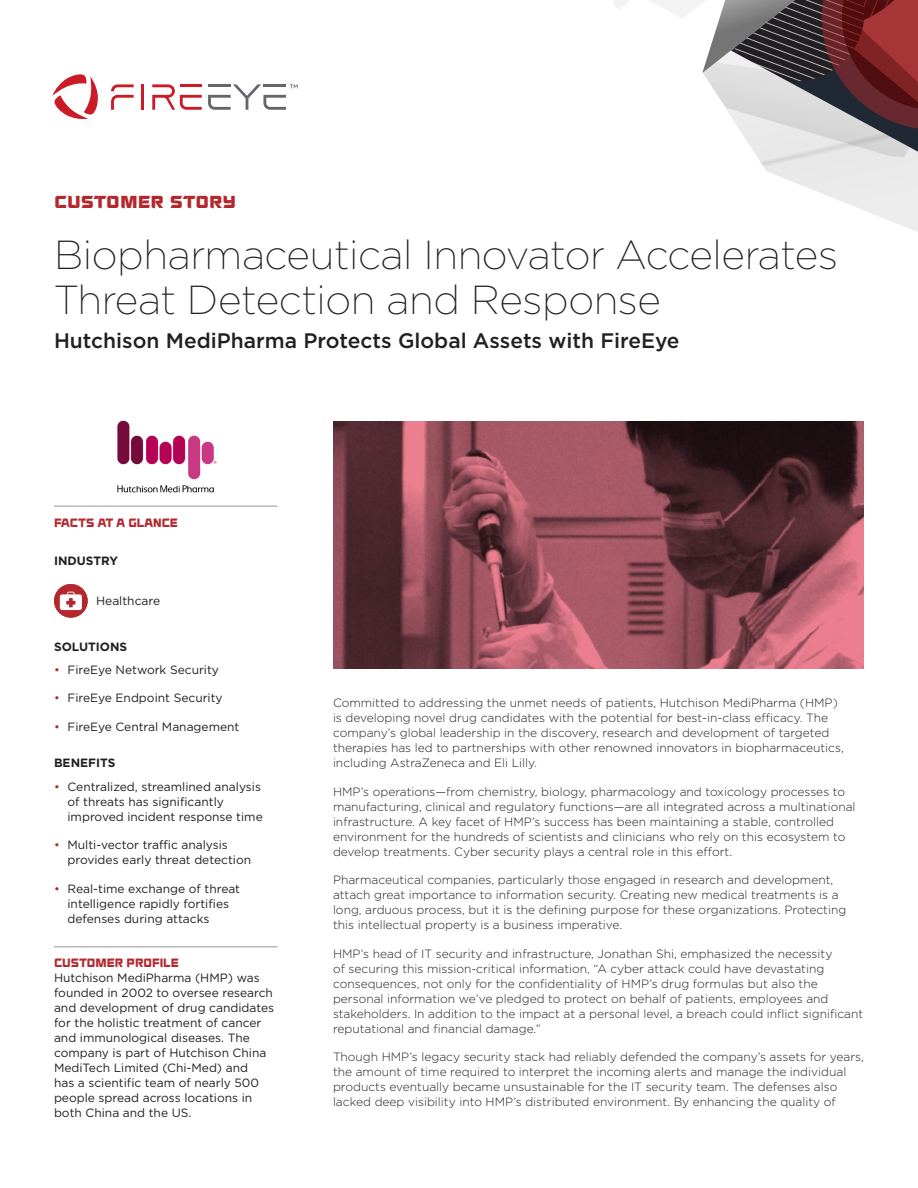
<style>
.page{position:relative;width:918px;height:1188px;background:#fff}
.page>*{position:absolute;margin:0;border:0;box-sizing:border-box;transform-origin:0 0}
.t1{font:200 40.5px/45px "Gotham";letter-spacing:-.01em;color:#231f20}
.t2{font:500 21px "Gotham";color:#231f20}
.t3{font:21px "Fire Eye Display U";color:#b2282d}
.Body_Text_9_12{font:300 12px/15px "Gotham";color:#231f20}
.Sidebar__Body_text{font:12px/15px "Gotham";color:#231f20}
.side_bar_title_with{font:12px "Fire Eye Display U";color:#b2282d}
.t4{font:700 12px "Gotham";color:#231f20}
.s1{color:#b2282d}
</style>
<div class="page">
<hr style="left:141px;top:84px;width:3px;height:26px;background:#cc1b26">
<svg style="left:111px;top:84px;width:23px;height:26px"></svg>
<svg style="left:152px;top:84px;width:50px;height:26px"></svg>
<svg style="left:52px;top:74px;width:46px;height:46px"></svg>
<svg style="left:208px;top:84px;width:90px;height:26px"></svg>
<svg style="left:614px;top:0;width:304px;height:232px"></svg>
<img style="left:333px;top:421px;width:531px;height:247px">
<hr style="left:54px;top:506px;width:224px;height:1px;background:#939598">
<hr style="left:54px;top:947px;width:224px;height:1px;background:#939598">
<img style="left:117px;top:420px;width:100px;height:73px">
<svg style="left:54px;top:584px;width:34px;height:34px"></svg>
<p class="t3" style="left:54px;top:189px;width:184px">customer story</p>
<p class="t1" style="left:54px;top:231px;width:786px">Biopharmaceutical Innovator Accelerates<br>Threat Detection and Response</p>
<p class="t2" style="left:54px;top:326px;width:627px">Hutchison MediPharma Protects Global Assets with FireEye</p>
<p class="side_bar_title_with" style="left:54px;top:515px;width:126px">FACTS AT A GLANCE</p>
<p class="t4" style="left:54px;top:553px;width:66px">INDUSTRY</p>
<p class="Sidebar__Body_text" style="left:96px;top:593px;width:66px">Healthcare</p>
<p class="t4" style="left:54px;top:639px;width:75px">SOLUTIONS</p>
<p class="Sidebar__Body_text" style="left:54px;top:662px;width:167px"><span class="s1">•</span> FireEye Network Security</p>
<p class="Sidebar__Body_text" style="left:54px;top:690px;width:170px"><span class="s1">•</span> FireEye Endpoint Security</p>
<p class="Sidebar__Body_text" style="left:54px;top:719px;width:187px"><span class="s1">•</span> FireEye Central Management</p>
<p class="t4" style="left:54px;top:755px;width:63px">BENEFITS</p>
<p class="Sidebar__Body_text" style="left:68px;top:779px;width:197px;text-indent:-14px"><span class="s1">•</span> Centralized, streamlined analysis of threats has significantly improved incident response time</p>
<p class="Sidebar__Body_text" style="left:68px;top:837px;width:185px;text-indent:-14px"><span class="s1">•</span> Multi-vector traffic analysis provides early threat detection</p>
<p class="Sidebar__Body_text" style="left:68px;top:881px;width:174px;text-indent:-14px"><span class="s1">•</span> Real-time exchange of threat intelligence rapidly fortifies defenses during attacks</p>
<p class="side_bar_title_with" style="left:54px;top:956px;width:126px">CUSTOMER PROFILE</p>
<p class="Sidebar__Body_text" style="left:54px;top:970px;width:222px">Hutchison MediPharma (HMP) was founded in 2002 to oversee research and development of drug candidates for the holistic treatment of cancer and immunological diseases. The company is part of Hutchison China<br>MediTech Limited (Chi-Med) and<br>has a scientific team of nearly 500 people spread across locations in both China and the US.</p>
<p class="Body_Text_9_12" style="left:333px;top:695px;width:512px">Committed to addressing the unmet needs of patients, Hutchison MediPharma (HMP) is developing novel drug candidates with the potential for best-in-class efficacy. The company’s global leadership in the discovery, research and development of targeted therapies has led to partnerships with other renowned innovators in biopharmaceutics, including AstraZeneca and Eli Lilly.</p>
<p class="Body_Text_9_12" style="left:333px;top:784px;width:524px">HMP’s operations—from chemistry, biology, pharmacology and toxicology processes to manufacturing, clinical and regulatory functions—are all integrated across a multinational infrastructure. A key facet of HMP’s success has been maintaining a stable, controlled environment for the hundreds of scientists and clinicians who rely on this ecosystem to develop treatments. Cyber security plays a central role in this effort.</p>
<p class="Body_Text_9_12" style="left:333px;top:872px;width:515px">Pharmaceutical companies, particularly those engaged in research and development, attach great importance to information security. Creating new medical treatments is a long, arduous process, but it is the defining purpose for these organizations. Protecting this intellectual property is a business imperative.</p>
<p class="Body_Text_9_12" style="left:333px;top:946px;width:532px">HMP’s head of IT security and infrastructure, Jonathan Shi, emphasized the necessity<br>of securing this mission-critical information, “A cyber attack could have devastating consequences, not only for the confidentiality of HMP’s drug formulas but also the personal information we’ve pledged to protect on behalf of patients, employees and stakeholders. In addition to the impact at a personal level, a breach could inflict significant reputational and financial damage.”</p>
<p class="Body_Text_9_12" style="left:333px;top:1049px;width:533px">Though HMP’s legacy security stack had reliably defended the company’s assets for years, the amount of time required to interpret the incoming alerts and manage the individual products eventually became unsustainable for the IT security team. The defenses also lacked deep visibility into HMP’s distributed environment. By enhancing the quality of</p>
</div>
